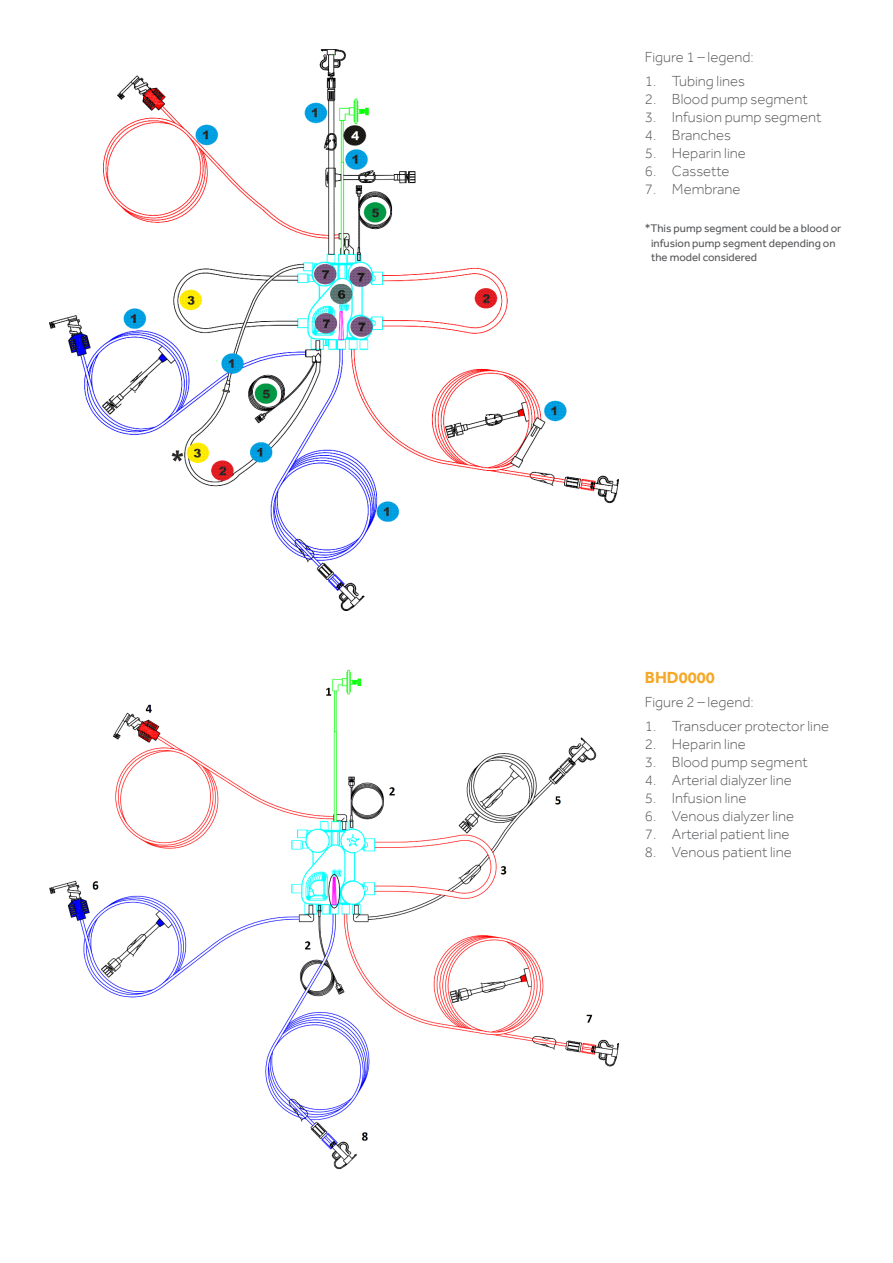
<style>
.page{position:relative;width:893px;height:1263px;background:#fff}
.page>*{position:absolute;margin:0;border:0;box-sizing:border-box;transform-origin:0 0}
.t1{font:700 16.5px "Effra";color:#f5a826}
.t2{font:300 15px "Effra";color:#58595b}
.t3{font:11.4px/14.2px "Effra";color:#58595b}
</style>
<div class="page">
<img style="left:50px;top:50px;width:568px;height:560px">
<img style="left:50px;top:670px;width:568px;height:500px">
<div style="left:497px;top:1091px;width:64px;height:26px;background:#fff"></div>
<p class="t2" style="left:645px;top:48px;width:110px">Figure 1 – legend:</p>
<p class="t2" style="left:645px;top:73px;width:102px">1. Tubing lines</p>
<p class="t2" style="left:645px;top:91px;width:164px">2. Blood pump segment</p>
<p class="t2" style="left:645px;top:109px;width:178px">3. Infusion pump segment</p>
<p class="t2" style="left:645px;top:127px;width:88px">4. Branches</p>
<p class="t2" style="left:645px;top:145px;width:102px">5. Heparin line</p>
<p class="t2" style="left:645px;top:163px;width:86px">6. Cassette</p>
<p class="t2" style="left:645px;top:181px;width:97px">7. Membrane</p>
<p class="t3" style="left:651px;top:221px;width:192px;text-indent:-6px">*This pump segment could be a blood or infusion pump segment depending on the model considered</p>
<p class="t1" style="left:645px;top:667px;width:71px">BHD0000</p>
<p class="t2" style="left:645px;top:693px;width:110px">Figure 2 – legend:</p>
<p class="t2" style="left:645px;top:718px;width:186px">1. Transducer protector line</p>
<p class="t2" style="left:645px;top:736px;width:102px">2. Heparin line</p>
<p class="t2" style="left:645px;top:754px;width:164px">3. Blood pump segment</p>
<p class="t2" style="left:645px;top:772px;width:148px">4. Arterial dialyzer line</p>
<p class="t2" style="left:645px;top:790px;width:103px">5. Infusion line</p>
<p class="t2" style="left:645px;top:808px;width:151px">6. Venous dialyzer line</p>
<p class="t2" style="left:645px;top:826px;width:146px">7. Arterial patient line</p>
<p class="t2" style="left:645px;top:844px;width:148px">8. Venous patient line</p>
</div>
